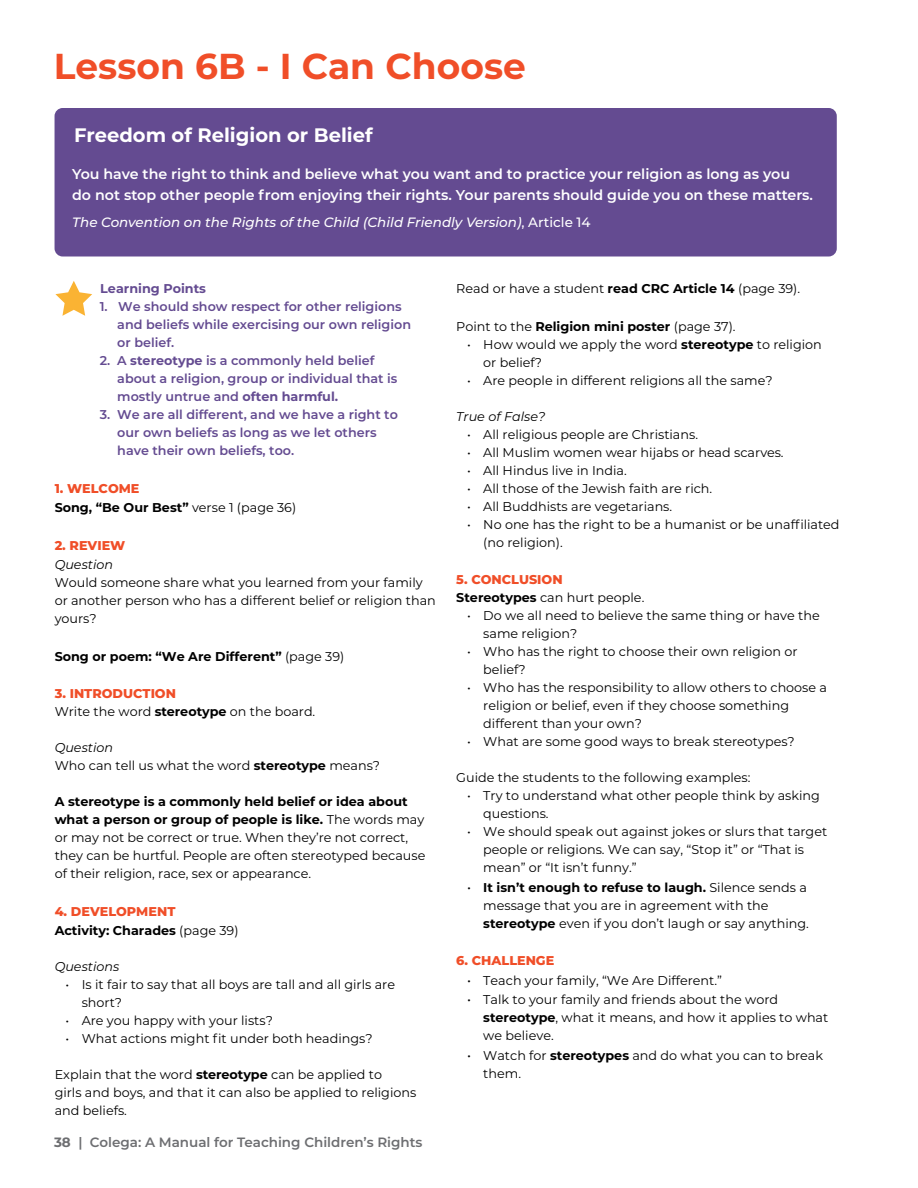
<style>
.page{position:relative;width:918px;height:1188px;background:#fff}
.page>*{position:absolute;margin:0;border:0;box-sizing:border-box;transform-origin:0 0}
.t1{font:700 36px "Montserrat";color:#f04e28}
.t2{font:700 19.5px "Montserrat";color:#fff}
.t3{font:600 14.25px/21px "Montserrat";color:#fff}
.t4{font:italic 500 13.5px "Montserrat";color:#fff}
.t5{font:600 13.5px "Montserrat";color:#6d6e71}
.t6{font:12.75px/18px "Montserrat";color:#000}
.t7{font:600 12.75px/18px "Montserrat";color:#644b91}
.t8{font:700 12.75px/19.5px "Montserrat";color:#000}
.t9{font:italic 12.75px "Montserrat";color:#000}
.t10{font:800 12.75px "Montserrat";color:#f04e28}
.t11{font:700 12.75px "Montserrat";color:#644b91}
.s1{font-style:normal}
.s2{font-weight:700}
.s3{font-weight:800;color:#f04e28}
.s4{font-weight:400}
.s5{font-style:italic}
.s6{font-size:13.5px}
</style>
<div class="page">
<svg style="left:55px;top:281px;width:37px;height:35px"></svg>
<div style="left:55px;top:108px;width:782px;height:148px;background:#644b91;border-radius:8px"></div>
<h1 class="t1" style="left:54px;top:41px;width:473px">Lesson 6B - I Can Choose</h1>
<h2 class="t2" style="left:74px;top:121px;width:300px">Freedom of Religion or Belief</h2>
<p class="t3" style="left:72px;top:163px;width:742px">You have the right to think and believe what you want and to practice your religion as long as you<br>do not stop other people from enjoying their rights. Your parents should guide you on these matters.</p>
<p class="t4" style="left:72px;top:213px;width:520px">The Convention on the Rights of the Child (Child Friendly Version)<span class="s1">, Article 14</span></p>
<p class="t11" style="left:100px;top:279px;width:107px">Learning Points</p>
<p class="t7" style="left:117px;top:297px;width:295px;text-indent:-18px">1. We should show respect for other religions and beliefs while exercising our own religion or belief.</p>
<p class="t7" style="left:117px;top:351px;width:282px;text-indent:-18px">2. A <span class="s2">stereotype</span> is a commonly held belief about a religion, group or individual that is mostly untrue and <span class="s2">often harmful.</span></p>
<p class="t7" style="left:117px;top:405px;width:282px;text-indent:-18px">3. We are all different, and we have a right to our own beliefs as long as we let others have their own beliefs, too.</p>
<p class="t8" style="left:55px;top:478px;width:243px"><span class="s3">1. WELCOME<br></span>Song, “Be Our Best” <span class="s4">verse 1 (page 36)</span></p>
<p class="t10" style="left:55px;top:536px;width:72px">2. REVIEW</p>
<p class="t9" style="left:55px;top:556px;width:60px">Question</p>
<p class="t6" style="left:55px;top:573px;width:383px">Would someone share what you learned from your family or another person who has a different belief or religion than yours?</p>
<p class="t8" style="left:55px;top:646px;width:291px">Song or poem: “We Are Different” <span class="s4">(page 39)</span></p>
<p class="t6" style="left:55px;top:684px;width:262px"><span class="s3">3. INTRODUCTION<br></span>Write the word <span class="s2">stereotype</span> on the board.</p>
<p class="t6" style="left:55px;top:738px;width:327px"><span class="s5">Question<br></span>Who can tell us what the word <span class="s2">stereotype</span> means?</p>
<p class="t6" style="left:55px;top:792px;width:372px"><span class="s2">A stereotype is a commonly held belief or idea about what a person or group of people is like.</span> The words may or may not be correct or true. When they’re not correct, they can be hurtful. People are often stereotyped because of their religion, race, sex or appearance.</p>
<p class="t8" style="left:55px;top:901px;width:185px"><span class="s3">4. DEVELOPMENT<br></span>Activity: Charades <span class="s4">(page 39)</span></p>
<p class="t9" style="left:55px;top:958px;width:66px">Questions</p>
<p class="t6" style="left:82px;top:975px;width:315px;text-indent:-16px">• Is it fair to say that all boys are tall and all girls are short?</p>
<p class="t6" style="left:65px;top:1011px;width:209px">• Are you happy with your lists?</p>
<p class="t6" style="left:65px;top:1029px;width:309px">• What actions might fit under both headings?</p>
<p class="t6" style="left:55px;top:1065px;width:363px">Explain that the word <span class="s2">stereotype</span> can be applied to<br>girls and boys, and that it can also be applied to religions and beliefs.</p>
<p class="t5" style="left:54px;top:1133px;width:370px"><span class="s2">38</span> | Colega: A Manual for Teaching Children’s Rights</p>
<p class="t6" style="left:456px;top:279px;width:345px">Read or have a student <span class="s2">read CRC Article 14</span> (page 39).</p>
<p class="t6" style="left:456px;top:317px;width:281px">Point to the <span class="s2">Religion mini poster</span> (page 37).</p>
<p class="t6" style="left:483px;top:335px;width:340px;text-indent:-16px">• How would we apply the word <span class="s2">stereotype</span> to religion or belief?</p>
<p class="t6" style="left:467px;top:371px;width:307px">• Are people in different religions all the same?</p>
<p class="t9" style="left:456px;top:407px;width:91px">True of False?</p>
<p class="t6" style="left:467px;top:425px;width:232px">• All religious people are Christians.</p>
<p class="t6" style="left:467px;top:443px;width:318px">• All Muslim women wear hijabs or head scarves.</p>
<p class="t6" style="left:467px;top:461px;width:161px">• All Hindus live in India.</p>
<p class="t6" style="left:467px;top:479px;width:247px">• All those of the Jewish faith are rich.</p>
<p class="t6" style="left:467px;top:497px;width:207px">• All Buddhists are vegetarians.</p>
<p class="t6" style="left:483px;top:515px;width:358px;text-indent:-16px">• No one has the right to be a humanist or be unaffiliated (no religion).</p>
<p class="t6" style="left:456px;top:570px;width:190px"><span class="s3">5. CONCLUSION<br></span><span class="s2">Stereotypes</span> can hurt people.</p>
<p class="t6" style="left:483px;top:606px;width:338px;text-indent:-16px">• Do we all need to believe the same thing or have the same religion?</p>
<p class="t6" style="left:483px;top:642px;width:316px;text-indent:-16px">• Who has the right to choose their own religion or belief?</p>
<p class="t6" style="left:483px;top:678px;width:345px;text-indent:-16px">• Who has the responsibility to allow others to choose a religion or belief, even if they choose something different than your own?</p>
<p class="t6" style="left:467px;top:732px;width:329px">• What are some good ways to break stereotypes?</p>
<p class="t6" style="left:456px;top:768px;width:296px">Guide the students to the following examples:</p>
<p class="t6" style="left:483px;top:786px;width:338px;text-indent:-16px">• Try to understand what other people think by asking questions.</p>
<p class="t6" style="left:483px;top:822px;width:345px;text-indent:-16px">• We should speak out against jokes or slurs that target people or religions. We can say, “Stop it” or “That is mean” or “It isn’t funny.”</p>
<p class="t6" style="left:483px;top:878px;width:327px;text-indent:-16px"><span class="s6">•</span> <span class="s2">It isn’t enough to refuse to laugh.</span> Silence sends a message that you are in agreement with the <span class="s2">stereotype</span> even if you don’t laugh or say anything.</p>
<p class="t10" style="left:456px;top:951px;width:100px">6. CHALLENGE</p>
<p class="t6" style="left:467px;top:971px;width:256px"><span class="s6">•</span> Teach your family, “We Are Different.”</p>
<p class="t6" style="left:483px;top:990px;width:347px;text-indent:-16px"><span class="s6">•</span> Talk to your family and friends about the word <span class="s2">stereotype</span>, what it means, and how it applies to what we believe.</p>
<p class="t6" style="left:483px;top:1046px;width:341px;text-indent:-16px"><span class="s6">•</span> Watch for <span class="s2">stereotypes</span> and do what you can to break them.</p>
</div>
